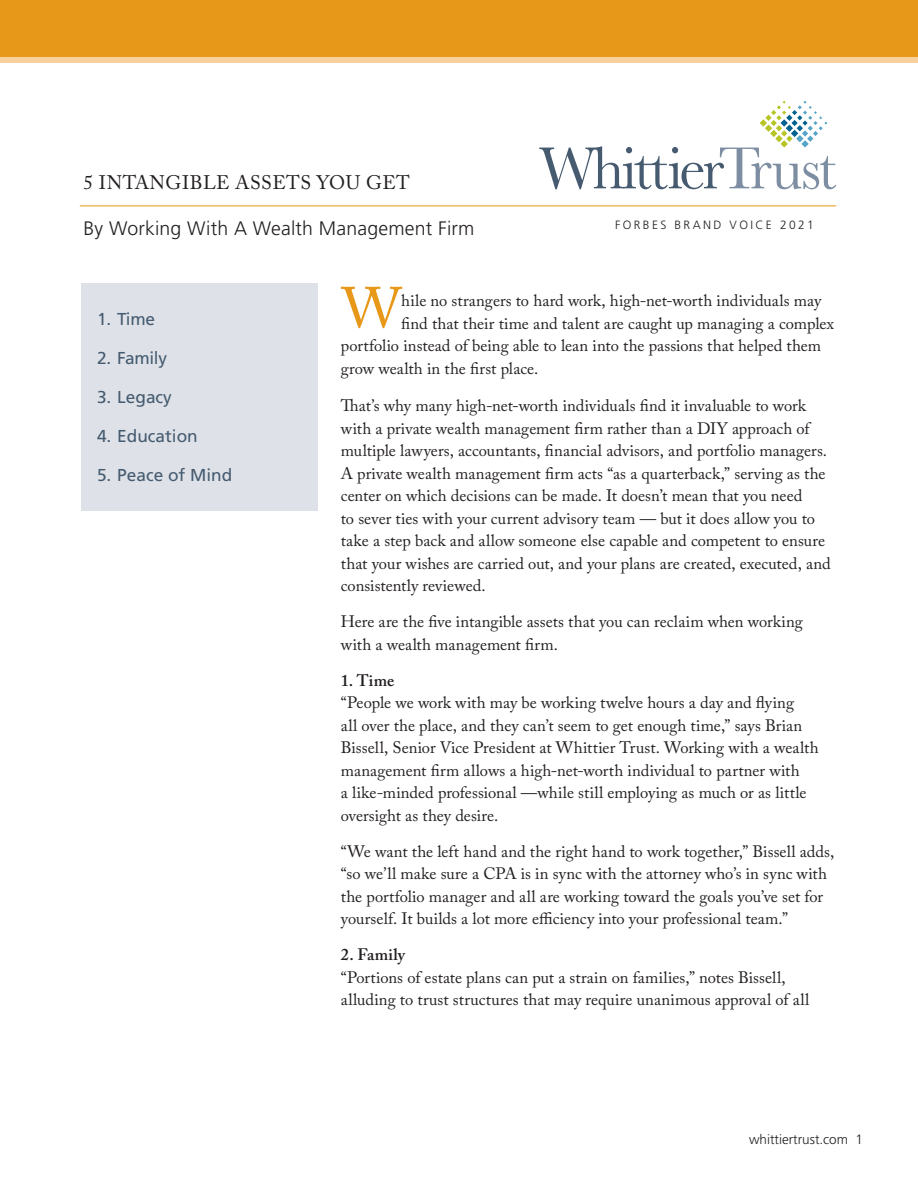
<style>
.page{position:relative;width:918px;height:1188px;background:#fff}
.page>*{position:absolute;margin:0;border:0;box-sizing:border-box;transform-origin:0 0}
.Body_Copy{font:56.85px "Adobe Caslon Pro";color:#e89818}
.t1{font:300 19.5px "Frutiger LT Pro";letter-spacing:.01em;color:#231f20}
.t2{font:19.5px "Adobe Caslon Pro";letter-spacing:.025em;color:#231f20}
.t3{font:17.25px "Frutiger LT Pro";color:#465b70}
.Body_Copy-2{font:16.5px/22.5px "Adobe Caslon Pro";color:#231f20}
.t4{font:300 13.5px "Frutiger LT Pro";color:#231f20}
.Headers{font:300 12px "Frutiger LT Pro";letter-spacing:.2em;color:#231f20}
.s1{font-weight:600}
</style>
<div class="page">
<div style="left:81px;top:284px;width:236px;height:227px;background:#dee2e8"></div>
<hr style="left:80px;top:205px;width:756px;height:1px;background:#e89818">
<div style="left:0;top:0;width:918px;height:63px;background:#e89818"></div>
<div style="left:0;top:57px;width:918px;height:6px;background:#f7d09c"></div>
<svg style="left:539px;top:101px;width:297px;height:88px"></svg>
<p class="t2" style="left:84px;top:170px;width:328px">5 INTANGIBLE ASSETS YOU GET</p>
<p class="t1" style="left:84px;top:217px;width:392px">By Working With A Wealth Management Firm</p>
<p class="Headers" style="left:615px;top:218px;width:200px">FORBES BRAND VOICE 2021</p>
<p class="t3" style="left:97px;top:309px;width:60px">1. Time</p>
<p class="t3" style="left:97px;top:348px;width:72px">2. Family</p>
<p class="t3" style="left:97px;top:387px;width:76px">3. Legacy</p>
<p class="t3" style="left:97px;top:426px;width:102px">4. Education</p>
<p class="t3" style="left:97px;top:465px;width:137px">5. Peace of Mind</p>
<p class="Body_Copy" style="left:342px;top:274px;width:61px">W</p>
<p class="Body_Copy-2" style="left:401px;top:289px;width:422px">hile no strangers to hard work, high-net-worth individuals may</p>
<p class="Body_Copy-2" style="left:401px;top:312px;width:434px">find that their time and talent are caught up managing a complex</p>
<p class="Body_Copy-2" style="left:341px;top:334px;width:482px">portfolio instead of being able to lean into the passions that helped them</p>
<p class="Body_Copy-2" style="left:341px;top:357px;width:199px">grow wealth in the first place.</p>
<p class="Body_Copy-2" style="left:341px;top:394px;width:491px">That’s why many high-net-worth individuals find it invaluable to work with a private wealth management firm rather than a DIY approach of multiple lawyers, accountants, financial advisors, and portfolio managers.<br>A private wealth management firm acts “as a quarterback,” serving as the center on which decisions can be made. It doesn’t mean that you need<br>to sever ties with your current advisory team — but it does allow you to take a step back and allow someone else capable and competent to ensure that your wishes are carried out, and your plans are created, executed, and consistently reviewed.</p>
<p class="Body_Copy-2" style="left:341px;top:610px;width:464px">Here are the five intangible assets that you can reclaim when working with a wealth management firm.</p>
<p class="Body_Copy-2" style="left:341px;top:669px;width:479px"><span class="s1">1. Time<br></span>“People we work with may be working twelve hours a day and flying<br>all over the place, and they can’t seem to get enough time,” says Brian Bissell, Senior Vice President at Whittier Trust. Working with a wealth management firm allows a high-net-worth individual to partner with<br>a like-minded professional —while still employing as much or as little oversight as they desire.</p>
<p class="Body_Copy-2" style="left:341px;top:840px;width:495px">“We want the left hand and the right hand to work together,” Bissell adds, “so we’ll make sure a CPA is in sync with the attorney who’s in sync with the portfolio manager and all are working toward the goals you’ve set for yourself. It builds a lot more efficiency into your professional team.”</p>
<p class="Body_Copy-2" style="left:341px;top:943px;width:470px"><span class="s1">2. Family<br></span>“Portions of estate plans can put a strain on families,” notes Bissell, alluding to trust structures that may require unanimous approval of all</p>
<p class="t4" style="left:749px;top:1132px;width:115px">whittiertrust.com 1</p>
</div>
